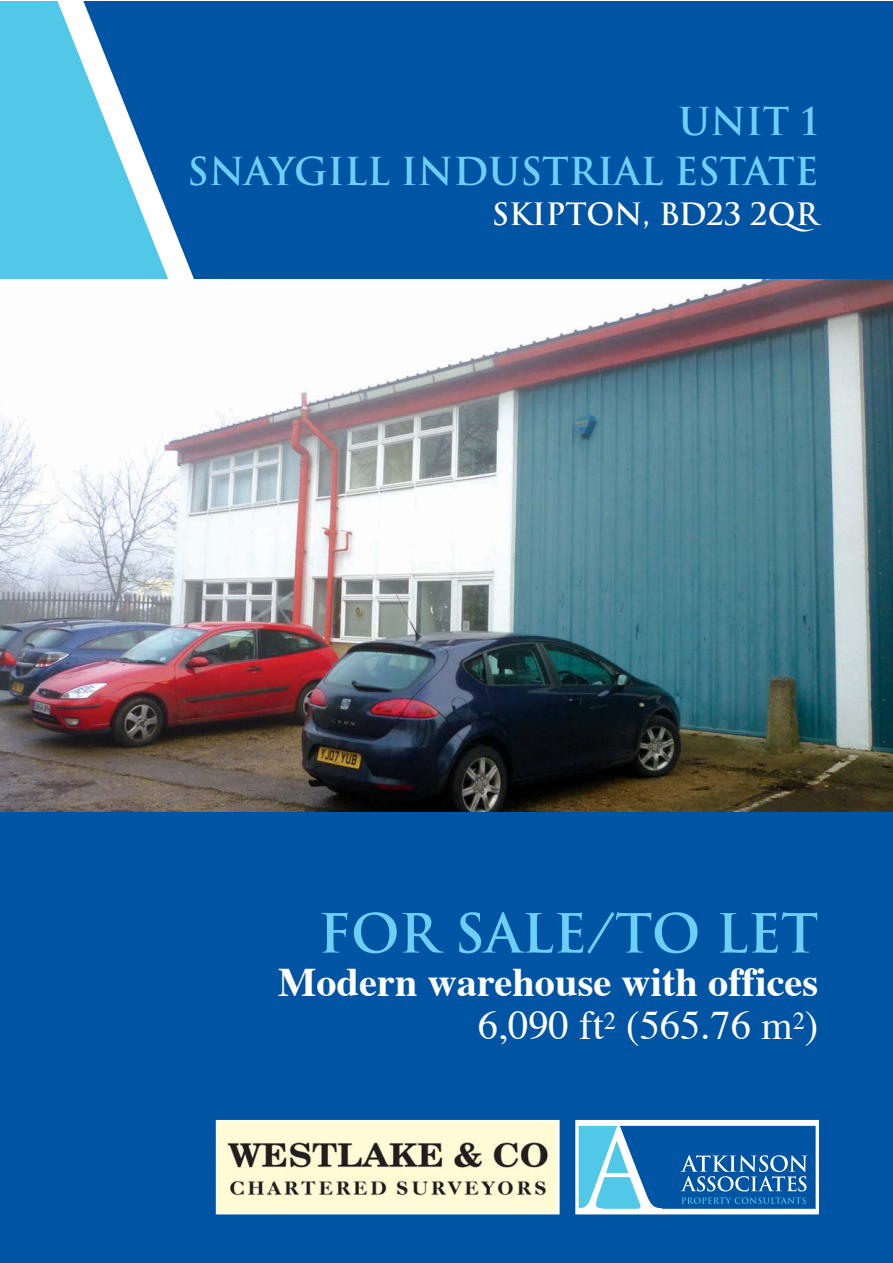
<style>
.page{position:relative;width:893px;height:1263px;background:#fff}
.page>*{position:absolute;margin:0;border:0;box-sizing:border-box;transform-origin:0 0}
.t1{font:700 52.5px "Trajan";color:#6dcff6}
.t2{font:700 40.5px/43.5px "Times";color:#fff;text-align:right}
.t3{font:700 37.5px/49.5px "Trajan";color:#6dcff6;text-align:right}
.t4{font:700 30px "Trajan";color:#fff}
.s1{font-weight:400}
</style>
<div class="page">
<div style="left:0;top:279px;width:893px;height:984px;background:#0054a4"></div>
<div style="left:0;top:1px;width:78px;height:279px;background:#51c8e8"></div>
<svg style="left:78px;top:1px;width:815px;height:279px;fill:#0054a4"></svg>
<svg style="left:578px;top:1123px;width:238px;height:88px"></svg>
<svg style="left:579px;top:1126px;width:237px;height:83px"></svg>
<div style="left:575px;top:1120px;width:244px;height:94px;border:2px solid #fff"></div>
<img style="left:0;top:280px;width:893px;height:531px">
<img style="left:219px;top:1123px;width:338px;height:88px">
<div style="left:216px;top:1120px;width:344px;height:94px;border:2px solid #fff"></div>
<p class="t3" style="left:187px;top:98px;width:633px">UNIT 1<br>SNAYGILL INDUSTRIAL ESTATE</p>
<p class="t4" style="left:492px;top:197px;width:328px">SKIPTON, BD23 2QR</p>
<p class="t1" style="left:318px;top:904px;width:502px">FOR SALE/TO LET</p>
<p class="t2" style="left:278px;top:964px;width:542px">Modern warehouse with offices<br><span class="s1">6,090 ft</span><sup>2</sup> <span class="s1">(565.76 m</span><sup>2</sup><span class="s1">)</span></p>
</div>
